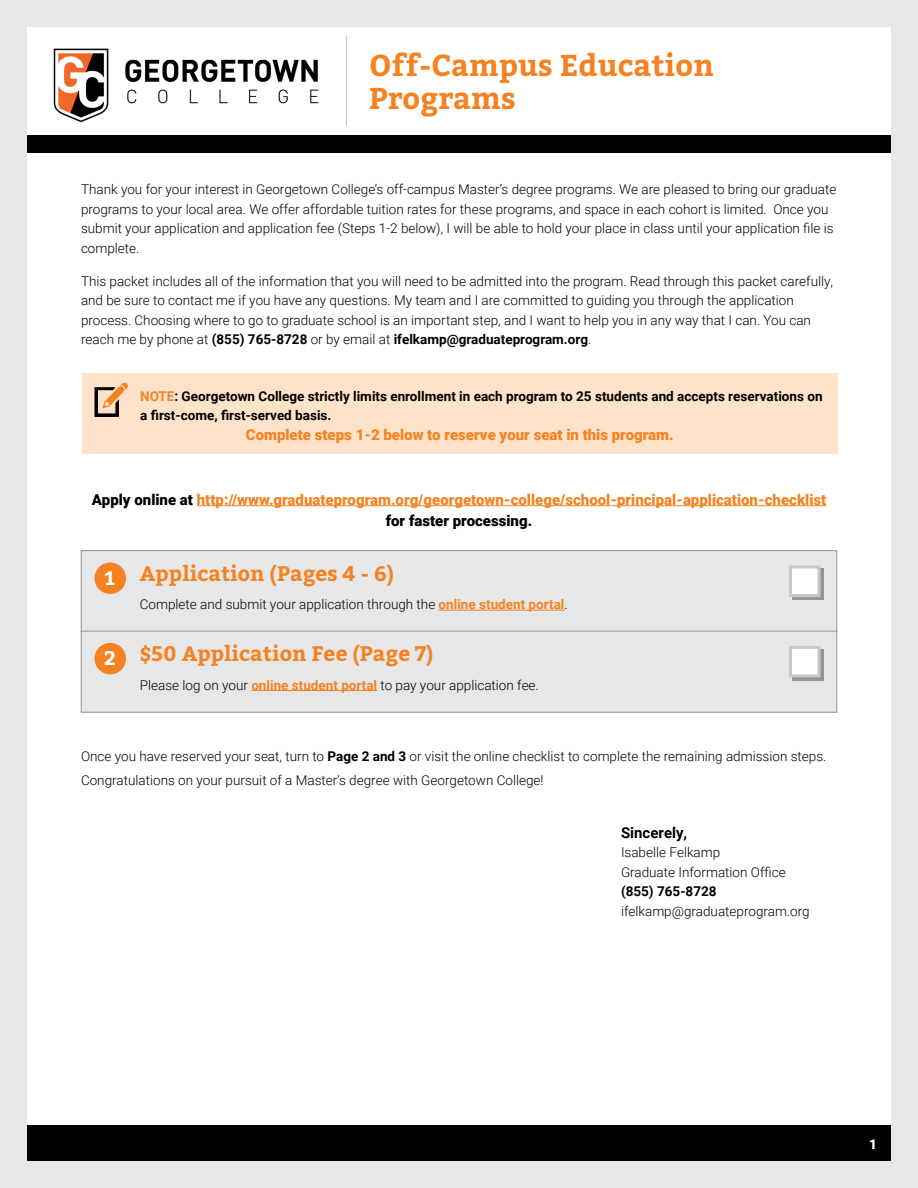
<style>
.page{position:relative;width:918px;height:1188px;background:#fff}
.page>*{position:absolute;margin:0;border:0;box-sizing:border-box;transform-origin:0 0}
.t1{font:700 30px/33px "Bitter";color:#f58220}
.t2{font:700 21px "Bitter";color:#f58220}
.t3{font:700 19.5px "Bitter";color:#fff}
.t4{font:900 15px/21px "Roboto";color:#f58220;text-align:center}
.t5{font:700 15px "Roboto";color:#000}
.t6{font:300 13.5px/19.5px "Roboto";color:#000}
.t7{font:700 13.5px/19.5px "Roboto";color:#000}
.t8{font:900 13.5px "Roboto";color:#fff}
.s1{font-weight:700}
.s2{color:#f58220}
.s3{color:#000}
.s4{font-weight:700;color:#f58220}
</style>
<div class="page">
<div style="left:27px;top:135px;width:864px;height:18px;background:#000"></div>
<div style="left:27px;top:1125px;width:864px;height:36px;background:#000"></div>
<div style="left:0;top:0;width:918px;height:1188px;border:27px solid #e6e7e8"></div>
<img style="left:25px;top:12px;width:322px;height:146px">
<hr style="left:197px;top:505px;width:629px;height:1px;background:#f58220">
<div style="left:82px;top:373px;width:756px;height:80px;background:#fee2c9"></div>
<svg style="left:94px;top:382px;width:34px;height:35px"></svg>
<div style="left:81px;top:551px;width:756px;height:81px;background:#e6e7e8"></div>
<hr style="left:439px;top:610px;width:125px;height:1px;background:#f58220">
<div style="left:81px;top:550px;width:756px;height:82px;border:1px solid #939598"></div>
<div style="left:94px;top:562px;width:32px;height:32px;background:#f58220;border-radius:50%"></div>
<svg style="left:792px;top:568px;width:32px;height:32px"></svg>
<div style="left:789px;top:566px;width:31px;height:31px;background:#fff;border:3px solid #c7c8ca"></div>
<div style="left:81px;top:631px;width:756px;height:81px;background:#e6e7e8"></div>
<hr style="left:251px;top:690px;width:126px;height:1px;background:#f58220">
<div style="left:81px;top:631px;width:756px;height:81px;border:1px solid #939598"></div>
<div style="left:94px;top:643px;width:32px;height:31px;background:#f58220;border-radius:50%"></div>
<svg style="left:792px;top:649px;width:32px;height:31px"></svg>
<div style="left:789px;top:646px;width:31px;height:31px;background:#fff;border:3px solid #c7c8ca"></div>
<h1 class="t1" style="left:369px;top:50px;width:346px">Off-Campus Education<br>Programs</h1>
<p class="t6" style="left:81px;top:179px;width:757px">Thank you for your interest in Georgetown College’s off-campus Master’s degree programs. We are pleased to bring our graduate programs to your local area. We offer affordable tuition rates for these programs, and space in each cohort is limited. Once you submit your application and application fee (Steps 1-2 below), I will be able to hold your place in class until your application file is complete.</p>
<p class="t6" style="left:81px;top:271px;width:754px">This packet includes all of the information that you will need to be admitted into the program. Read through this packet carefully, and be sure to contact me if you have any questions. My team and I are committed to guiding you through the application process. Choosing where to go to graduate school is an important step, and I want to help you in any way that I can. You can reach me by phone at <span class="s1">(855) 765-8728</span> or by email at <span class="s1">ifelkamp@graduateprogram.org</span>.</p>
<p class="t7" style="left:140px;top:385px;width:684px"><span class="s2">NOTE</span>: Georgetown College strictly limits enrollment in each program to 25 students and accepts reservations on a first-come, first-served basis.</p>
<p class="t4" style="left:246px;top:423px;width:429px">Complete steps 1-2 below to reserve your seat in this program.</p>
<p class="t4" style="left:92px;top:488px;width:736px"><span class="s3">Apply online at</span> http://www.graduateprogram.org/georgetown-college/school-principal-application-checklist <span class="s3">for faster processing.</span></p>
<h3 class="t3" style="left:105px;top:565px;width:12px">1</h3>
<h3 class="t3" style="left:104px;top:646px;width:13px">2</h3>
<h2 class="t2" style="left:140px;top:560px;width:256px">Application (Pages 4 - 6)</h2>
<p class="t6" style="left:140px;top:594px;width:429px">Complete and submit your application through the <span class="s4">online student portal</span>.</p>
<h2 class="t2" style="left:140px;top:640px;width:295px">$50 Application Fee (Page 7)</h2>
<p class="t6" style="left:140px;top:675px;width:400px">Please log on your <span class="s4">online student portal</span> to pay your application fee.</p>
<p class="t6" style="left:81px;top:744px;width:747px;line-height:24px">Once you have reserved your seat, turn to <span class="s1">Page 2 and 3</span> or visit the online checklist to complete the remaining admission steps.<br>Congratulations on your pursuit of a Master’s degree with Georgetown College!</p>
<p class="t5" style="left:621px;top:822px;width:68px">Sincerely,</p>
<p class="t6" style="left:621px;top:842px;width:166px">Isabelle Felkamp<br>Graduate Information Office</p>
<p class="t7" style="left:621px;top:881px;width:97px">(855) 765-8728</p>
<p class="t6" style="left:621px;top:901px;width:190px">ifelkamp@graduateprogram.org</p>
<p class="t8" style="left:869px;top:1134px;width:9px">1</p>
</div>
